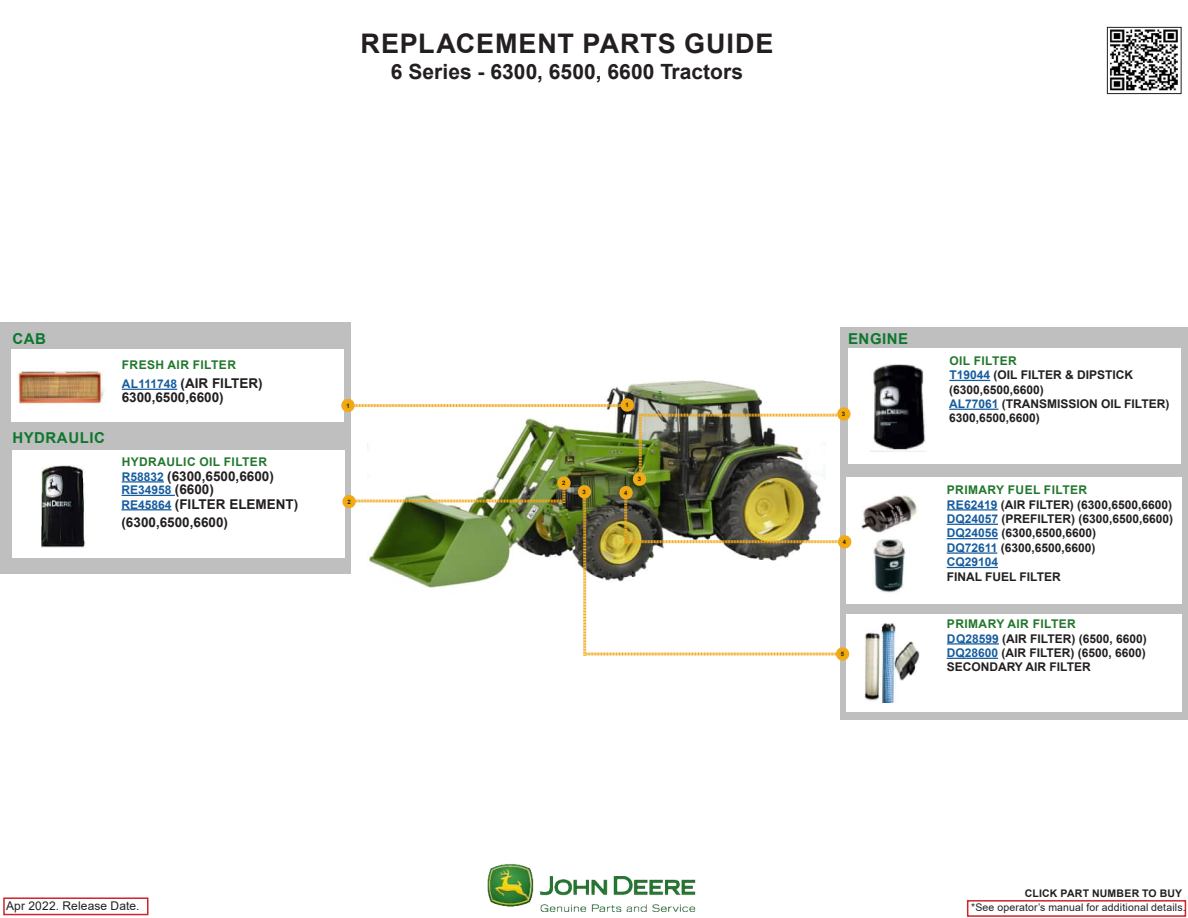
<style>
.page{position:relative;width:1188px;height:918px;background:#fff}
.page>*{position:absolute;margin:0;border:0;box-sizing:border-box;transform-origin:0 0}
.Title_Medium_24pt_Bl{font:700 27px "Arial";letter-spacing:.035em;color:#231f20}
.Title_Medium_24pt_Bl-2{font:700 21px "Arial";letter-spacing:.005em;color:#231f20}
.head{font:700 15px "Arial";letter-spacing:.035em;color:#0d772d}
.head-2{font:700 13.5px/13.5px "Arial";color:#231f20}
.head-3{font:700 12px/14.4px "Arial";color:#231f20}
.Filter_Name{font:700 12px/14.4px "Arial";color:#231f20}
.head-4{font:700 12px "Arial";letter-spacing:.035em;color:#22772d}
.t1{font:12px "Arial";letter-spacing:.015em;color:#231f20}
.head-5{font:700 12px "Arial";color:#175d9e}
.t2{font:10.5px "Arial";letter-spacing:.015em;color:#231f20}
.t3{font:700 10.5px "Arial";letter-spacing:.02em;color:#231f20}
.Replace_Copy{font:700 6px "Arial";color:#231f20}
.s1{font-size:12px;color:#175d9e}
.s2{font-size:13.5px;color:#231f20}
.s3{color:#22772d}
.s4{color:#175d9e}
</style>
<div class="page">
<img style="left:487px;top:864px;width:209px;height:48px">
<img style="left:610px;top:380px;width:147px;height:12px">
<div style="left:0;top:322px;width:351px;height:252px;background:#bfbfc0"></div>
<div style="left:840px;top:327px;width:348px;height:393px;background:#bfbfc0"></div>
<div style="left:12px;top:450px;width:333px;height:108px;background:#fff"></div>
<div style="left:11px;top:350px;width:332px;height:72px;background:#fff"></div>
<div style="left:848px;top:348px;width:333px;height:116px;background:#fff"></div>
<div style="left:846px;top:477px;width:336px;height:127px;background:#fff"></div>
<div style="left:3px;top:897px;width:145px;height:18px;background:#fff;border:2px solid #d1232a"></div>
<div style="left:967px;top:900px;width:219px;height:17px;border:2px solid #d1232a"></div>
<img style="left:42px;top:466px;width:44px;height:81px">
<hr style="left:122px;top:481px;width:42px;height:2px;background:#175d9e">
<hr style="left:122px;top:495px;width:53px;height:1px;background:#175d9e">
<hr style="left:122px;top:509px;width:50px;height:1px;background:#175d9e">
<img style="left:1110px;top:29px;width:68px;height:62px">
<div style="left:1107px;top:27px;width:75px;height:67px;border:1px solid #231f20"></div>
<img style="left:871px;top:364px;width:55px;height:88px">
<hr style="left:947px;top:509px;width:51px;height:2px;background:#175d9e">
<hr style="left:947px;top:524px;width:51px;height:1px;background:#175d9e">
<hr style="left:947px;top:538px;width:51px;height:1px;background:#175d9e">
<hr style="left:947px;top:552px;width:50px;height:2px;background:#175d9e">
<hr style="left:947px;top:567px;width:51px;height:1px;background:#175d9e">
<hr style="left:949px;top:380px;width:41px;height:1px;background:#175d9e">
<hr style="left:949px;top:409px;width:50px;height:1px;background:#175d9e">
<img style="left:861px;top:496px;width:56px;height:97px">
<hr style="left:122px;top:389px;width:55px;height:1px;background:#175d9e">
<img style="left:17px;top:371px;width:87px;height:33px">
<div style="left:846px;top:614px;width:336px;height:98px;background:#fff"></div>
<hr style="left:947px;top:643px;width:52px;height:2px;background:#175d9e">
<hr style="left:947px;top:658px;width:51px;height:1px;background:#175d9e">
<img style="left:864px;top:623px;width:56px;height:79px">
<img style="left:341px;top:392px;width:511px;height:269px">
<p class="Title_Medium_24pt_Bl" style="left:361px;top:25px;width:414px">REPLACEMENT PARTS GUIDE</p>
<p class="Title_Medium_24pt_Bl-2" style="left:391px;top:56px;width:354px">6 Series - 6300, 6500, 6600 Tractors</p>
<p class="head" style="left:12px;top:328px;width:35px">CAB</p>
<p class="head" style="left:12px;top:427px;width:94px">HYDRAULIC</p>
<p class="head-4" style="left:122px;top:356px;width:116px">FRESH AIR FILTER</p>
<p class="head-2" style="left:122px;top:377px;width:143px"><span class="s1">AL111748</span> (AIR FILTER)<br>6300,6500,6600)</p>
<p class="head-4" style="left:122px;top:454px;width:147px">HYDRAULIC OIL FILTER</p>
<p class="head-2" style="left:122px;top:469px;width:154px"><span class="s1">R58832</span> (6300,6500,6600)</p>
<p class="head-5" style="left:122px;top:481px;width:94px">RE34958 <span class="s2">(6600)</span></p>
<p class="head-2" style="left:122px;top:497px;width:178px"><span class="s1">RE45864</span> (FILTER ELEMENT)</p>
<p class="head-2" style="left:122px;top:515px;width:108px">(6300,6500,6600)</p>
<p class="Replace_Copy" style="left:346px;top:401px;width:5px">1</p>
<p class="Replace_Copy" style="left:348px;top:497px;width:5px">2</p>
<p class="t1" style="left:6px;top:897px;width:135px">Apr 2022. Release Date.</p>
<p class="Replace_Copy" style="left:562px;top:479px;width:5px">2</p>
<p class="Replace_Copy" style="left:583px;top:487px;width:5px">3</p>
<p class="Replace_Copy" style="left:625px;top:401px;width:5px">1</p>
<p class="Replace_Copy" style="left:638px;top:475px;width:5px">3</p>
<p class="head" style="left:848px;top:328px;width:62px">ENGINE</p>
<p class="Replace_Copy" style="left:842px;top:410px;width:5px">3</p>
<p class="Filter_Name" style="left:949px;top:353px;width:222px"><span class="s3">OIL FILTER<br></span><span class="s4">T19044</span> (OIL FILTER &amp; DIPSTICK (6300,6500,6600)<br><span class="s4">AL77061</span> (TRANSMISSION OIL FILTER)<br>6300,6500,6600)</p>
<p class="Replace_Copy" style="left:624px;top:488px;width:5px">4</p>
<p class="head-3" style="left:947px;top:483px;width:228px"><span class="s3">PRIMARY FUEL FILTER<br></span><span class="s4">RE62419</span> (AIR FILTER) (6300,6500,6600)<br><span class="s4">DQ24057</span> (PREFILTER) (6300,6500,6600)<br><span class="s4">DQ24056</span> (6300,6500,6600)<br><span class="s4">DQ72611</span> (6300,6500,6600)<br><span class="s4">CQ29104<br></span>FINAL FUEL FILTER</p>
<p class="Replace_Copy" style="left:843px;top:538px;width:5px">4</p>
<p class="Replace_Copy" style="left:841px;top:650px;width:5px">5</p>
<p class="head-3" style="left:947px;top:617px;width:202px"><span class="s3">PRIMARY AIR FILTER<br></span><span class="s4">DQ28599</span> (AIR FILTER) (6500, 6600)<br><span class="s4">DQ28600</span> (AIR FILTER) (6500, 6600)<br>SECONDARY AIR FILTER</p>
<p class="t3" style="left:1025px;top:886px;width:159px">CLICK PART NUMBER TO BUY</p>
<p class="t2" style="left:971px;top:900px;width:216px">*See operator’s manual for additional details.</p>
</div>
